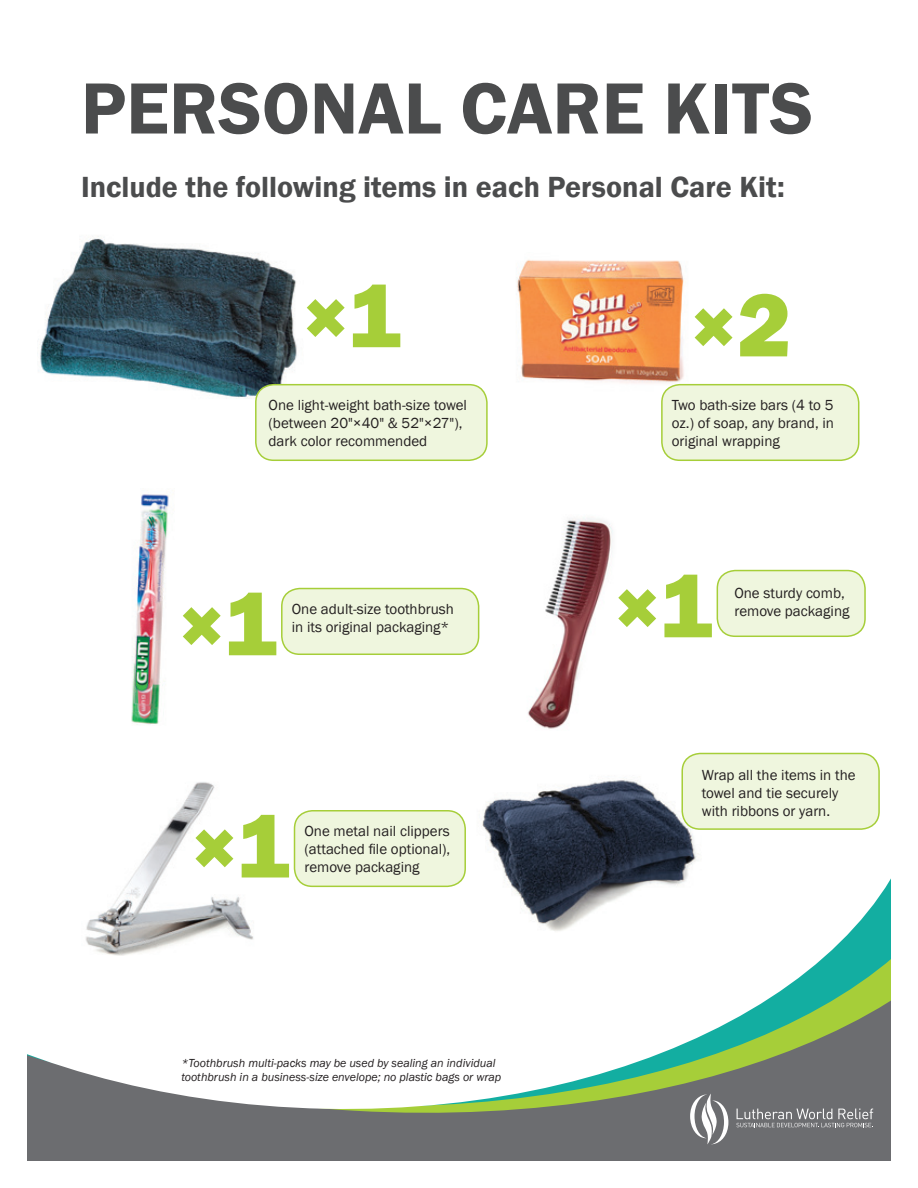
<style>
.page{position:relative;width:918px;height:1188px;background:#fff}
.page>*{position:absolute;margin:0;border:0;box-sizing:border-box;transform-origin:0 0}
.t1{font:800 90px "Franklin Gothic";color:#a6ce39}
.t2{font:600 75px "Franklin Gothic";color:#4b4c4d}
.t3{font:600 30px "Franklin Gothic";color:#4b4c4d}
.t4{font:15px/18px "Franklin Gothic";color:#231f20}
.t5{font:italic 12px/14.4px "Franklin Gothic";color:#231f20}
</style>
<div class="page">
<div style="left:27px;top:816px;width:864px;height:345px;background:#6c6d70"></div>
<svg style="left:27px;top:816px;width:864px;height:297px;background:#dbe6de"></svg>
<svg style="left:736px;top:1109px;width:137px;height:19px"></svg>
<svg style="left:690px;top:1094px;width:39px;height:50px"></svg>
<img style="left:466px;top:259px;width:244px;height:139px">
<img style="left:38px;top:236px;width:266px;height:163px">
<div style="left:256px;top:385px;width:231px;height:75px;background:#eff6de;border-radius:18px"></div>
<div style="left:255px;top:384px;width:233px;height:77px;border:2px solid #a6ce39;border-radius:18px"></div>
<div style="left:662px;top:385px;width:197px;height:75px;background:#eff6de;border-radius:18px"></div>
<div style="left:661px;top:384px;width:198px;height:77px;border:2px solid #a6ce39;border-radius:18px"></div>
<div style="left:282px;top:589px;width:197px;height:65px;background:#eff6de;border-radius:18px"></div>
<div style="left:281px;top:588px;width:198px;height:67px;border:2px solid #a6ce39;border-radius:18px"></div>
<div style="left:717px;top:571px;width:148px;height:65px;background:#eff6de;border-radius:18px"></div>
<div style="left:717px;top:570px;width:149px;height:67px;border:2px solid #a6ce39;border-radius:18px"></div>
<img style="left:64px;top:782px;width:202px;height:174px">
<img style="left:131px;top:494px;width:52px;height:231px">
<img style="left:528px;top:517px;width:85px;height:212px">
<img style="left:443px;top:752px;width:274px;height:180px">
<svg style="left:307px;top:299px;width:38px;height:38px"></svg>
<svg style="left:695px;top:308px;width:38px;height:38px"></svg>
<svg style="left:183px;top:607px;width:38px;height:38px"></svg>
<svg style="left:618px;top:589px;width:38px;height:38px"></svg>
<div style="left:295px;top:811px;width:170px;height:75px;background:#eff6de;border-radius:18px"></div>
<div style="left:294px;top:810px;width:172px;height:77px;border:2px solid #a6ce39;border-radius:18px"></div>
<svg style="left:195px;top:829px;width:38px;height:38px"></svg>
<div style="left:682px;top:753px;width:197px;height:76px;background:#eff6de;border-radius:18px"></div>
<div style="left:681px;top:753px;width:199px;height:77px;border:2px solid #a6ce39;border-radius:18px"></div>
<p class="t2" style="left:81px;top:62px;width:734px">PERSONAL CARE KITS</p>
<p class="t3" style="left:81px;top:168px;width:705px">Include the following items in each Personal Care Kit:</p>
<p class="t1" style="left:350px;top:263px;width:55px">1</p>
<p class="t1" style="left:737px;top:273px;width:55px">2</p>
<p class="t4" style="left:269px;top:397px;width:200px">One light-weight bath-size towel (between 20"×40" &amp; 52"×27"), dark color recommended</p>
<p class="t4" style="left:672px;top:397px;width:164px;text-align:justify">Two bath-size bars (4 to 5 oz.) of soap, any brand, in original wrapping</p>
<p class="t1" style="left:226px;top:571px;width:55px">1</p>
<p class="t4" style="left:292px;top:600px;width:164px">One adult-size toothbrush in its original packaging*</p>
<p class="t1" style="left:238px;top:794px;width:55px">1</p>
<p class="t4" style="left:304px;top:823px;width:147px;text-align:justify">One metal nail clippers (attached file optional), remove packaging</p>
<p class="t5" style="left:182px;top:1056px;width:321px">*Toothbrush multi-packs may be used by sealing an individual toothbrush in a business-size envelope; no plastic bags or wrap</p>
<p class="t1" style="left:661px;top:554px;width:55px">1</p>
<p class="t4" style="left:734px;top:585px;width:117px">One sturdy comb, remove packaging</p>
<p class="t4" style="left:702px;top:766px;width:155px">Wrap all the items in the towel and tie securely with ribbons or yarn.</p>
</div>
